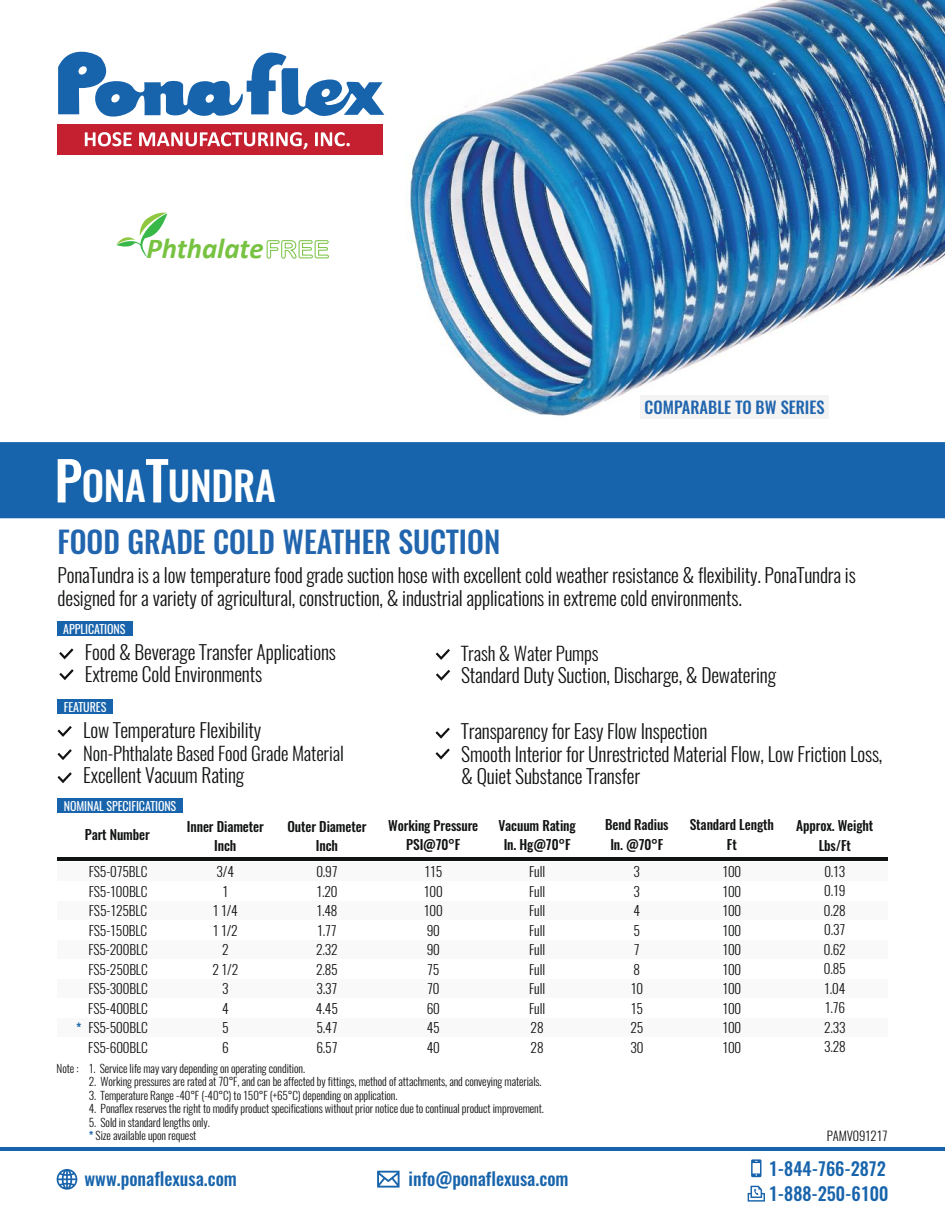
<style>
.page{position:relative;width:945px;height:1215px;background:#fff}
.page>*{position:absolute;margin:0;border:0;box-sizing:border-box;transform-origin:0 0}
.t1{font:500 39.9px "Oswald";letter-spacing:-.01em;color:#fff}
.t2{font:500 30px "Oswald";color:#2165ae}
.t3{font:italic 700 28.95px "Calibri";color:#77c241}
.t4{font:300 19.5px/22.5px "Oswald";letter-spacing:-.01em;color:#111212}
.t5{font:300 18.75px "Oswald";letter-spacing:-.01em;color:#111212}
.t6{font:500 18.15px/25.3px "Oswald";color:#1864ac}
.t7{font:500 16.5px "Oswald";color:#2165ae}
.t8{font:300 13.5px/19.5px "Oswald";letter-spacing:-.01em;color:#111212;text-align:justify}
.t9{font:500 13.5px/19.5px "Oswald";letter-spacing:-.01em;color:#111212;text-align:center}
.t10{font:300 12.75px "Oswald";letter-spacing:-.01em;color:#111212}
.t11{font:500 12.75px "Oswald";color:#1864ac}
.t12{font:12px "Oswald";letter-spacing:-.01em;color:#fff}
.t13{font:300 11.25px/13.5px "Oswald";letter-spacing:-.01em;color:#111212}
.s1{font-size:53.7px}
.s2{font-weight:500;color:#1864ac}
</style>
<div class="page">
<div style="left:57px;top:862px;width:831px;height:19px;background:#f9f9f9"></div>
<div style="left:57px;top:901px;width:831px;height:19px;background:#f9f9f9"></div>
<div style="left:57px;top:940px;width:831px;height:19px;background:#f9f9f9"></div>
<div style="left:57px;top:979px;width:831px;height:19px;background:#f9f9f9"></div>
<div style="left:57px;top:1018px;width:831px;height:19px;background:#f9f9f9"></div>
<img style="left:405px;top:0;width:540px;height:416px">
<hr style="left:57px;top:857px;width:831px;height:4px;background:#111212">
<div style="left:0;top:442px;width:945px;height:76px;background:#1864ac"></div>
<div style="left:57px;top:798px;width:126px;height:15px;background:#1864ac"></div>
<div style="left:57px;top:124px;width:326px;height:31px;background:#c42030"></div>
<svg style="left:85px;top:132px;width:47px;height:14px"></svg>
<svg style="left:139px;top:132px;width:168px;height:17px"></svg>
<svg style="left:315px;top:132px;width:35px;height:14px"></svg>
<svg style="left:58px;top:51px;width:326px;height:66px"></svg>
<svg style="left:116px;top:212px;width:51px;height:46px"></svg>
<svg style="left:266px;top:240px;width:63px;height:19px"></svg>
<div style="left:640px;top:395px;width:189px;height:24px;background:#f4f3f3"></div>
<hr style="left:0;top:1147px;width:945px;height:3px;background:#1864ac">
<svg style="left:377px;top:1171px;width:23px;height:17px"></svg>
<svg style="left:57px;top:1169px;width:20px;height:21px"></svg>
<svg style="left:751px;top:1159px;width:10px;height:18px"></svg>
<svg style="left:748px;top:1186px;width:17px;height:16px"></svg>
<div style="left:57px;top:700px;width:56px;height:14px;background:#1864ac"></div>
<svg style="left:58px;top:726px;width:14px;height:11px"></svg>
<svg style="left:58px;top:749px;width:14px;height:11px"></svg>
<svg style="left:58px;top:772px;width:14px;height:11px"></svg>
<svg style="left:436px;top:728px;width:14px;height:11px"></svg>
<svg style="left:436px;top:749px;width:14px;height:11px"></svg>
<svg style="left:436px;top:649px;width:14px;height:11px"></svg>
<svg style="left:436px;top:670px;width:14px;height:11px"></svg>
<svg style="left:59px;top:648px;width:14px;height:11px"></svg>
<svg style="left:59px;top:669px;width:15px;height:11px"></svg>
<div style="left:57px;top:622px;width:76px;height:14px;background:#1864ac"></div>
<h3 class="t3" style="left:146px;top:230px;width:119px">Phthalate</h3>
<h1 class="t1" style="left:54px;top:458px;width:223px"><span class="s1">P</span>ONA<span class="s1">T</span>UNDRA</h1>
<h2 class="t2" style="left:57px;top:521px;width:444px">FOOD GRADE COLD WEATHER SUCTION</h2>
<p class="t7" style="left:645px;top:395px;width:182px">COMPARABLE TO BW SERIES</p>
<p class="t4" style="left:58px;top:564px;width:800px">PonaTundra is a low temperature food grade suction hose with excellent cold weather resistance &amp; flexibility. PonaTundra is designed for a variety of agricultural, construction, &amp; industrial applications in extreme cold environments.</p>
<p class="t12" style="left:63px;top:621px;width:64px">APPLICATIONS</p>
<p class="t4" style="left:85px;top:641px;width:253px">Food &amp; Beverage Transfer Applications<br>Extreme Cold Environments</p>
<p class="t12" style="left:64px;top:699px;width:44px">FEATURES</p>
<p class="t4" style="left:83px;top:719px;width:179px">Low Temperature Flexibility</p>
<p class="t5" style="left:83px;top:741px;width:262px">Non-Phthalate Based Food Grade Material</p>
<p class="t4" style="left:83px;top:764px;width:163px">Excellent Vacuum Rating</p>
<p class="t12" style="left:64px;top:797px;width:114px">NOMINAL SPECIFICATIONS</p>
<p class="t9" style="left:85px;top:825px;width:66px">Part Number</p>
<p class="t9" style="left:187px;top:817px;width:78px">Inner Diameter<br>Inch</p>
<p class="t8" style="left:212px;top:862px;width:27px;text-align:center">3/4<br>1<br>1 1/4<br>1 1/2<br>2<br>2 1/2<br>3<br>4<br>5<br>6</p>
<p class="t8" style="left:88px;top:862px;width:61px">FS5-075BLC FS5-100BLC FS5-125BLC FS5-150BLC FS5-200BLC FS5-250BLC FS5-300BLC FS5-400BLC FS5-500BLC FS5-600BLC</p>
<p class="t11" style="left:76px;top:1019px;width:7px">*</p>
<p class="t9" style="left:288px;top:817px;width:80px">Outer Diameter<br>Inch</p>
<p class="t8" style="left:316px;top:862px;width:23px">0.97<br>1.20<br>1.48<br>1.77<br>2.32<br>2.85<br>3.37<br>4.45<br>5.47<br>6.57</p>
<p class="t5" style="left:461px;top:641px;width:139px">Trash &amp; Water Pumps</p>
<p class="t4" style="left:461px;top:664px;width:316px">Standard Duty Suction, Discharge, &amp; Dewatering</p>
<p class="t4" style="left:461px;top:720px;width:423px">Transparency for Easy Flow Inspection<br>Smooth Interior for Unrestricted Material Flow, Low Friction Loss, &amp; Quiet Substance Transfer</p>
<p class="t9" style="left:388px;top:816px;width:92px">Working Pressure<br>PSI@70°F</p>
<p class="t8" style="left:424px;top:862px;width:20px;text-align:left">115<br>100<br>100<br>90<br>90<br>75<br>70<br>60<br>45<br>40</p>
<p class="t9" style="left:498px;top:816px;width:79px">Vacuum Rating<br>In. Hg@70°F</p>
<p class="t8" style="left:529px;top:862px;width:17px">Full Full Full Full Full Full Full Full 28<br>28</p>
<p class="t9" style="left:605px;top:815px;width:65px">Bend Radius<br>In. @70°F</p>
<p class="t8" style="left:630px;top:862px;width:14px;text-align:left">3<br>3<br>4<br>5<br>7<br>8<br>10<br>15<br>25<br>30</p>
<p class="t9" style="left:690px;top:815px;width:86px">Standard Length<br>Ft</p>
<p class="t8" style="left:722px;top:862px;width:20px">100<br>100<br>100<br>100<br>100<br>100<br>100<br>100<br>100<br>100</p>
<p class="t9" style="left:796px;top:816px;width:79px">Approx. Weight<br>Lbs/Ft</p>
<p class="t8" style="left:824px;top:862px;width:23px">0.13<br>0.19<br>0.28<br>0.37<br>0.62<br>0.85<br>1.04<br>1.76<br>2.33<br>3.28</p>
<p class="t13" style="left:57px;top:1062px;width:250px">Note : 1. Service life may vary depending on operating condition.</p>
<p class="t13" style="left:89px;top:1075px;width:454px">2. Working pressures are rated at 70°F, and can be affected by fittings, method of attachments, and conveying materials.</p>
<p class="t13" style="left:89px;top:1089px;width:310px">3. Temperature Range -40°F (-40°C) to 150°F (+65°C) depending on application.</p>
<p class="t13" style="left:89px;top:1102px;width:457px">4. Ponaflex reserves the right to modify product specifications without prior notice due to continual product improvement.</p>
<p class="t13" style="left:89px;top:1116px;width:122px">5. Sold in standard lengths only. <span class="s2">*</span> Size available upon request</p>
<p class="t6" style="left:85px;top:1167px;width:154px">www.ponaflexusa.com</p>
<p class="t6" style="left:409px;top:1167px;width:161px">info@ponaflexusa.com</p>
<p class="t6" style="left:769px;top:1156px;width:121px">1-844-766-2872<br>1-888-250-6100</p>
<p class="t10" style="left:827px;top:1128px;width:62px">PAMV091217</p>
</div>
